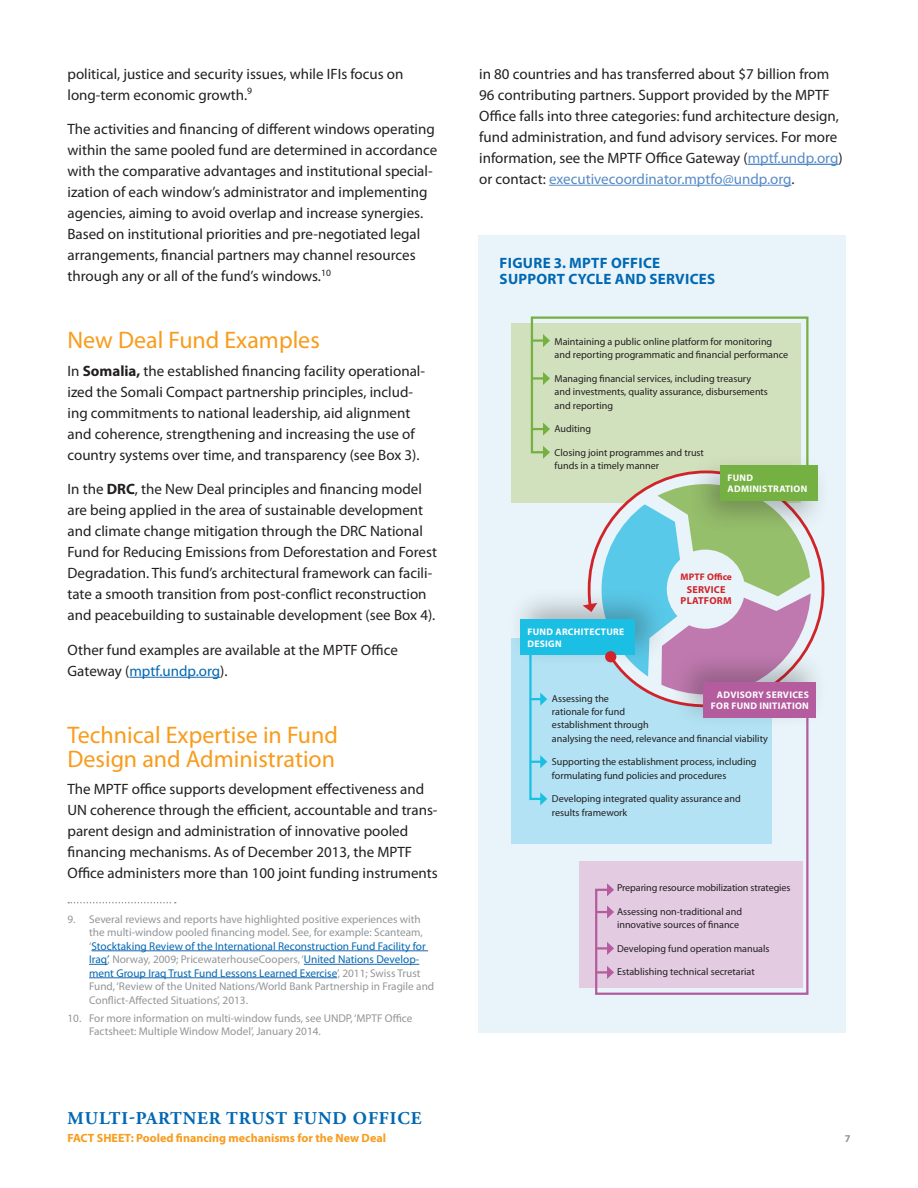
<style>
.page{position:relative;width:918px;height:1188px;background:#fff}
.page>*{position:absolute;margin:0;border:0;box-sizing:border-box;transform-origin:0 0}
.t1{font:24px/24px "Myriad Pro";color:#f89c1c}
.t2{font:700 18px "Adobe Garamond Pro";letter-spacing:.055em;color:#0168b3}
.t3{font:15px/21px "Myriad Pro";color:#231f20}
.t4{font:700 15px/16.5px "Myriad Pro";letter-spacing:.02em;color:#0168b3}
.t5{font:700 12px "Myriad Pro";color:#f89c1c}
.t6{font:11.25px/13.5px "Myriad Pro";color:#939598}
.t7{font:700 10.5px "Myriad Pro";color:#939598}
.t8{font:10.2px/13.4px "Myriad Pro";color:#231f20}
.t9{font:700 10.2px/10.8px "Myriad Pro";letter-spacing:.02em;color:#d1232a;text-align:center}
.t10{font:700 9.6px/11.4px "Myriad Pro";letter-spacing:.03em;color:#fff}
.t11{font:700 9.6px "Myriad Pro";letter-spacing:.02em;color:#d1232a}
.s1{font-weight:700}
.s2{color:#0168b3}
.s3{color:#568bc8}
</style>
<div class="page">
<hr style="left:129px;top:677px;width:91px;height:1px;background:#1965b0">
<svg style="left:68px;top:902px;width:108px;height:1px"></svg>
<hr style="left:91px;top:951px;width:337px;height:1px;background:#1965b0">
<svg style="left:89px;top:964px;width:19px;height:1px"></svg>
<hr style="left:304px;top:964px;width:115px;height:1px;background:#1965b0">
<hr style="left:89px;top:978px;width:248px;height:1px;background:#1965b0">
<hr style="left:748px;top:164px;width:90px;height:1px;background:#1965b0">
<hr style="left:549px;top:185px;width:242px;height:1px;background:#568bc8">
<div style="left:478px;top:236px;width:368px;height:798px;background:#e8f4f9"></div>
<div style="left:512px;top:639px;width:260px;height:205px;background:#b2e2f3"></div>
<div style="left:579px;top:862px;width:223px;height:126px;background:#e3cbe2"></div>
<div style="left:512px;top:324px;width:289px;height:179px;background:#d2e1bd"></div>
<svg style="left:594px;top:728px;width:215px;height:267px"></svg>
<svg style="left:607px;top:883px;width:7px;height:13px"></svg>
<svg style="left:530px;top:316px;width:279px;height:138px"></svg>
<svg style="left:543px;top:446px;width:7px;height:13px"></svg>
<div style="left:507px;top:585px;width:161px;height:81px;background:#231f20;opacity:.3"></div>
<div style="left:520px;top:620px;width:115px;height:35px;background:#1cbfe4"></div>
<svg style="left:597px;top:905px;width:17px;height:14px"></svg>
<svg style="left:597px;top:942px;width:17px;height:13px"></svg>
<svg style="left:597px;top:966px;width:17px;height:13px"></svg>
<svg style="left:533px;top:372px;width:17px;height:13px"></svg>
<svg style="left:533px;top:334px;width:17px;height:13px"></svg>
<svg style="left:528px;top:655px;width:19px;height:150px"></svg>
<svg style="left:533px;top:423px;width:17px;height:13px"></svg>
<svg style="left:649px;top:472px;width:176px;height:230px"></svg>
<svg style="left:583px;top:484px;width:228px;height:210px"></svg>
<div style="left:669px;top:647px;width:158px;height:81px;background:#231f20;opacity:.3"></div>
<div style="left:703px;top:682px;width:113px;height:35px;background:#b45c9e"></div>
<div style="left:686px;top:452px;width:143px;height:81px;background:#231f20;opacity:.3"></div>
<div style="left:721px;top:465px;width:97px;height:36px;background:#75b042"></div>
<p class="t3" style="left:68px;top:63px;width:338px">political, justice and security issues, while IFIs focus on long-term economic growth.<sup>9</sup></p>
<p class="t3" style="left:68px;top:118px;width:371px">The activities and financing of different windows operating within the same pooled fund are determined in accordance with the comparative advantages and institutional special&shy;ization of each window’s administrator and implementing agencies, aiming to avoid overlap and increase synergies.<br>Based on institutional priorities and pre-negotiated legal arrangements, financial partners may channel resources through any or all of the fund’s windows.<sup>10</sup></p>
<h1 class="t1" style="left:68px;top:328px;width:254px">New Deal Fund Examples</h1>
<p class="t3" style="left:68px;top:360px;width:359px">In <span class="s1">SOMALIA,</span> the established financing facility operational&shy;ized the Somali Compact partnership principles, includ&shy;ing commitments to national leadership, aid alignment and coherence, strengthening and increasing the use of country systems over time, and transparency (see Box 3).</p>
<p class="t3" style="left:68px;top:478px;width:371px">In the <span class="s1">DRC</span>, the New Deal principles and financing model are being applied in the area of sustainable development and climate change mitigation through the DRC National Fund for Reducing Emissions from Deforestation and Forest Degradation. This fund’s architectural framework can facili&shy;tate a smooth transition from post-conflict reconstruction and peacebuilding to sustainable development (see Box 4).</p>
<p class="t3" style="left:68px;top:639px;width:332px">Other fund examples are available at the MPTF Office<br>Gateway (<span class="s2">mptf.undp.org</span>).</p>
<h1 class="t1" style="left:68px;top:722px;width:272px">Technical Expertise in Fund<br>Design and Administration</h1>
<p class="t3" style="left:68px;top:778px;width:372px">The MPTF office supports development effectiveness and UN coherence through the efficient, accountable and trans&shy;parent design and administration of innovative pooled financing mechanisms. As of December 2013, the MPTF Office administers more than 100 joint funding instruments</p>
<p class="t6" style="left:89px;top:912px;width:347px;text-indent:-22px">9. Several reviews and reports have highlighted positive experiences with the multi-window pooled financing model. See, for example: Scanteam, ‘<span class="s2">Stocktaking Review of the International Reconstruction Fund Facility for Iraq’</span>, Norway, 2009; PricewaterhouseCoopers, ‘<span class="s2">United Nations Develop&shy;ment Group Iraq Trust Fund Lessons Learned Exercise</span>’, 2011; Swiss Trust Fund, ‘Review of the United Nations/World Bank Partnership in Fragile and Conflict-Affected Situations’, 2013.</p>
<p class="t6" style="left:89px;top:1011px;width:325px;text-indent:-22px">10. For more information on multi-window funds, see UNDP, ‘MPTF Office<br>Factsheet: Multiple Window Model’, January 2014.</p>
<p class="t3" style="left:479px;top:63px;width:365px">in 80 countries and has transferred about $7 billion from 96 contributing partners. Support provided by the MPTF Office falls into three categories: fund architecture design, fund administration, and fund advisory services. For more information, see the MPTF Office Gateway (<span class="s3">mptf.undp.org</span>) or contact: <span class="s3">executivecoordinator.mptfo@undp.org</span>.</p>
<p class="t4" style="left:500px;top:254px;width:217px">FIGURE 3. MPTF OFFICE<br>SUPPORT CYCLE AND SERVICES</p>
<p class="t8" style="left:555px;top:335px;width:235px">Maintaining a public online platform for monitoring and reporting programmatic and financial performance</p>
<p class="t8" style="left:555px;top:372px;width:215px">Managing financial services, including treasury and investments, quality assurance, disbursements and reporting</p>
<p class="t8" style="left:555px;top:422px;width:38px">Auditing</p>
<p class="t8" style="left:555px;top:446px;width:151px">Closing joint programmes and trust funds in a timely manner</p>
<p class="t10" style="left:728px;top:471px;width:81px">FUND<br>ADMINISTRATION</p>
<p class="t10" style="left:527px;top:626px;width:98px">FUND ARCHITECTURE<br>DESIGN</p>
<p class="t11" style="left:681px;top:571px;width:53px">MPTF OFFICE</p>
<p class="t9" style="left:681px;top:584px;width:53px">SERVICE<br>PLATFORM</p>
<p class="t10" style="left:711px;top:688px;width:99px;text-align:right">ADVISORY SERVICES<br>FOR FUND INITIATION</p>
<p class="t8" style="left:552px;top:691px;width:217px">Assessing the<br>rationale for fund<br>establishment through<br>analysing the need, relevance and financial viability</p>
<p class="t8" style="left:552px;top:755px;width:206px">Supporting the establishment process, including formulating fund policies and procedures</p>
<p class="t8" style="left:552px;top:792px;width:190px">Developing integrated quality assurance and results framework</p>
<p class="t8" style="left:617px;top:881px;width:175px">Preparing resource mobilization strategies</p>
<p class="t8" style="left:617px;top:905px;width:127px">Assessing non-traditional and innovative sources of finance</p>
<p class="t8" style="left:617px;top:942px;width:154px">Developing fund operation manuals</p>
<p class="t8" style="left:617px;top:965px;width:139px">Establishing technical secretariat</p>
<p class="t2" style="left:68px;top:1107px;width:355px">MULTI-PARTNER TRUST FUND OFFICE</p>
<p class="t5" style="left:68px;top:1131px;width:320px">FACT SHEET: POOLED FINANCING MECHANISMS FOR THE NEW DEAL</p>
<p class="t7" style="left:845px;top:1131px;width:7px">7</p>
</div>
